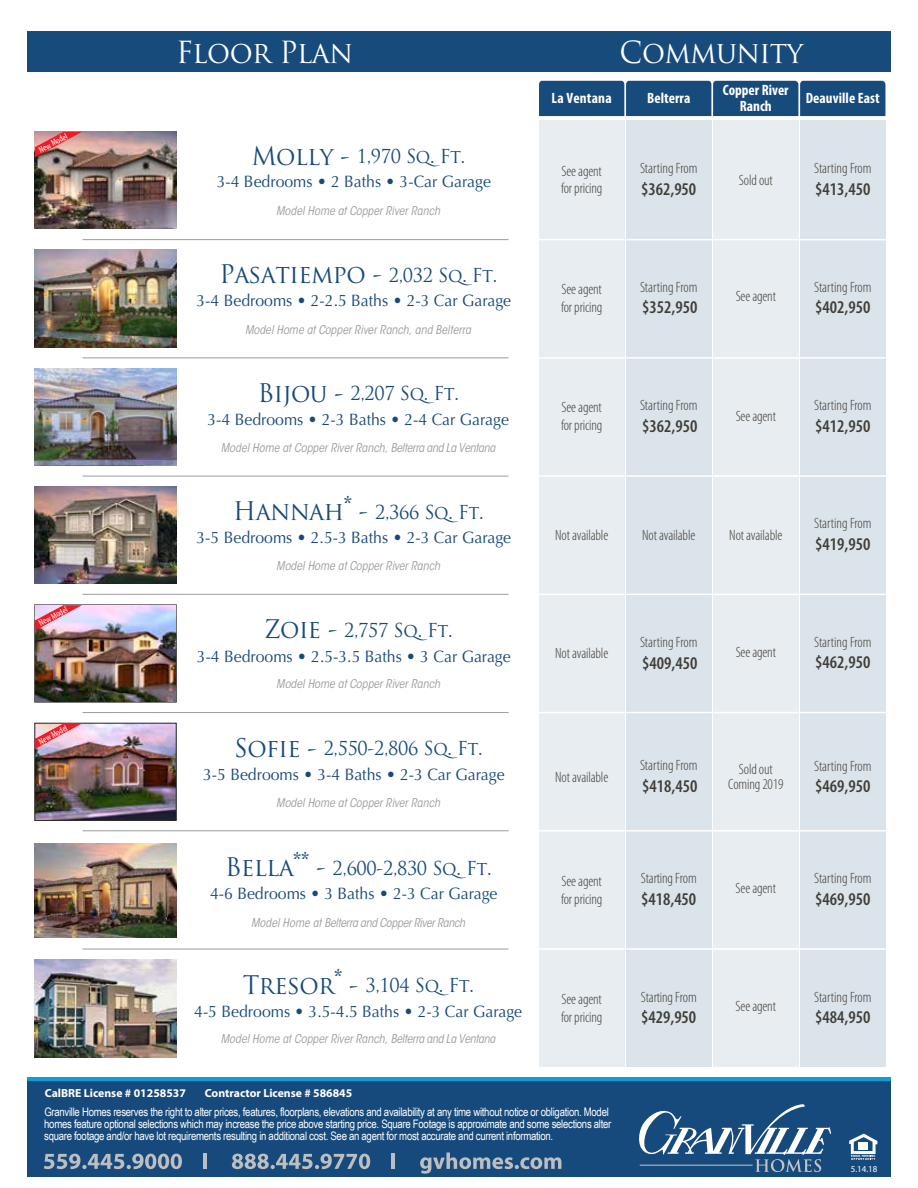
<style>
.page{position:relative;width:918px;height:1188px;background:#fff}
.page>*{position:absolute;margin:0;border:0;box-sizing:border-box;transform-origin:0 0}
.t1{font:29.7px "Trajan Pro";letter-spacing:-.02em;color:#fff;scale:.96 1}
.t2{font:25.05px "Trajan Pro";letter-spacing:-.02em;color:#174a7c;scale:.96 1}
.t3{font:18.75px "Trajan Pro";letter-spacing:-.02em;color:#174a7c;scale:.96 1}
.t4{font:600 condensed 18px "Myriad Pro";color:#403e37}
.t5{font:16.5px "Optima LT Std";color:#174a7c;scale:.96 1}
.t6{font:300 condensed 15px/18px "Myriad Pro";letter-spacing:-.01em;color:#403e37}
.t7{font:700 condensed 15px/16.5px "Myriad Pro";letter-spacing:.005em;color:#fff;text-align:center}
.t8{font:italic condensed 12px "ITC Avant Garde Std";color:#9d9c9c}
.t9{font:italic condensed 12px "ITC Avant Garde Std";letter-spacing:-.025em;color:#9d9c9c}
.t10{font:11.7px/11.7px "Arial Narrow";letter-spacing:-.025em;color:#fff}
.t11{font:700 11.7px "Myriad Pro";color:#fff}
.t12{font:condensed 9px "Myriad Pro";color:#fff}
.t13{font:9px "Myriad Pro";color:#fff}
.s1{font-size:25.05px}
.s2{font-size:18.75px}
</style>
<div class="page">
<div style="left:713px;top:121px;width:85px;height:946px;background:#e8edf2"></div>
<div style="left:539px;top:121px;width:85px;height:946px;background:#e8edf2"></div>
<div style="left:626px;top:121px;width:85px;height:946px;background:#dce4eb"></div>
<div style="left:800px;top:121px;width:85px;height:946px;background:#dce4eb"></div>
<hr style="left:82px;top:476px;width:427px;height:1px;background:#9d9c9c">
<hr style="left:82px;top:357px;width:427px;height:1px;background:#9d9c9c">
<hr style="left:538px;top:357px;width:350px;height:2px;background:#fff">
<hr style="left:82px;top:239px;width:427px;height:1px;background:#9d9c9c">
<hr style="left:538px;top:239px;width:350px;height:1px;background:#fff">
<hr style="left:82px;top:594px;width:427px;height:1px;background:#9d9c9c">
<hr style="left:538px;top:475px;width:350px;height:2px;background:#fff">
<hr style="left:82px;top:949px;width:427px;height:1px;background:#9d9c9c">
<hr style="left:538px;top:594px;width:350px;height:1px;background:#fff">
<hr style="left:538px;top:948px;width:350px;height:2px;background:#fff">
<hr style="left:82px;top:830px;width:427px;height:1px;background:#9d9c9c">
<hr style="left:538px;top:830px;width:350px;height:2px;background:#fff">
<hr style="left:82px;top:712px;width:427px;height:1px;background:#9d9c9c">
<hr style="left:538px;top:712px;width:350px;height:1px;background:#fff">
<div style="left:539px;top:81px;width:346px;height:35px;background:#174b7c"></div>
<img style="left:35px;top:250px;width:141px;height:97px">
<img style="left:35px;top:368px;width:141px;height:97px">
<img style="left:35px;top:844px;width:141px;height:93px">
<img style="left:35px;top:960px;width:141px;height:97px">
<img style="left:35px;top:132px;width:141px;height:97px">
<svg style="left:35px;top:132px;width:47px;height:25px"></svg>
<img style="left:35px;top:487px;width:141px;height:97px">
<img style="left:34px;top:723px;width:143px;height:98px">
<img style="left:34px;top:605px;width:143px;height:97px">
<div style="left:27px;top:31px;width:864px;height:41px;background:#174b7c"></div>
<div style="left:27px;top:1077px;width:864px;height:95px;background:#109dd5"></div>
<div style="left:27px;top:1081px;width:864px;height:96px;background:#174a7c"></div>
<svg style="left:44px;top:1154px;width:138px;height:15px"></svg>
<hr style="left:203px;top:1153px;width:3px;height:16px;background:#bdbec0">
<svg style="left:232px;top:1154px;width:138px;height:15px"></svg>
<hr style="left:391px;top:1153px;width:4px;height:16px;background:#bdbec0">
<svg style="left:420px;top:1153px;width:141px;height:21px"></svg>
<svg style="left:849px;top:1134px;width:28px;height:26px"></svg>
<svg style="left:639px;top:1104px;width:192px;height:68px"></svg>
<hr style="left:640px;top:1165px;width:113px;height:1px;background:#c6c4c3">
<h1 class="t1" style="left:176px;top:33px;width:185px">Floor Plan</h1>
<h1 class="t1" style="left:620px;top:33px;width:193px">Community</h1>
<p class="t12" style="left:37px;top:146px;width:33px;rotate:-28deg">New Model</p>
<p class="t3" style="left:252px;top:145px;width:224px"><span class="s1">Molly -</span> 1,970 Sq. Ft.</p>
<p class="t8" style="left:276px;top:204px;width:165px">Model Home at Copper River Ranch</p>
<p class="t5" style="left:217px;top:172px;width:287px">3-4 Bedrooms • 2 Baths • 3-Car Garage</p>
<h2 class="t2" style="left:219px;top:258px;width:291px">Pasatiempo - <span class="s2">2,032 Sq. Ft.</span></h2>
<p class="t8" style="left:245px;top:322px;width:227px">Model Home at Copper River Ranch, and Belterra</p>
<p class="t5" style="left:196px;top:291px;width:329px">3-4 Bedrooms • 2-2.5 Baths • 2-3 Car Garage</p>
<p class="t7" style="left:552px;top:89px;width:62px">La Ventana</p>
<p class="t7" style="left:647px;top:89px;width:45px">Belterra</p>
<p class="t7" style="left:723px;top:81px;width:67px">Copper River<br>Ranch</p>
<p class="t7" style="left:806px;top:89px;width:75px">Deauville East</p>
<p class="t6" style="left:561px;top:161px;width:43px">See agent for pricing</p>
<p class="t6" style="left:640px;top:159px;width:59px">Starting From</p>
<p class="t4" style="left:641px;top:178px;width:57px">$362,950</p>
<p class="t6" style="left:739px;top:171px;width:35px">Sold out</p>
<p class="t6" style="left:814px;top:159px;width:59px">Starting From</p>
<p class="t4" style="left:815px;top:178px;width:57px">$413,450</p>
<p class="t6" style="left:561px;top:280px;width:43px">See agent for pricing</p>
<p class="t6" style="left:640px;top:278px;width:59px">Starting From</p>
<p class="t4" style="left:642px;top:296px;width:57px">$352,950</p>
<p class="t6" style="left:736px;top:287px;width:42px">See agent</p>
<p class="t6" style="left:814px;top:278px;width:59px">Starting From</p>
<p class="t4" style="left:815px;top:296px;width:57px">$402,950</p>
<p class="t12" style="left:37px;top:619px;width:33px;rotate:-28deg">New Model</p>
<p class="t12" style="left:37px;top:737px;width:33px;rotate:-28deg">New Model</p>
<p class="t3" style="left:258px;top:382px;width:211px"><span class="s1">Bijou -</span> 2,207 Sq. Ft.</p>
<p class="t8" style="left:221px;top:440px;width:276px">Model Home at Copper River Ranch, Belterra and La Ventana</p>
<p class="t5" style="left:207px;top:410px;width:316px">3-4 Bedrooms • 2-3 Baths • 2-4 Car Garage</p>
<p class="t3" style="left:233px;top:500px;width:262px"><span class="s1">Hannah</span><sup>*</sup> <span class="s1">-</span> 2,366 Sq. Ft.</p>
<p class="t8" style="left:276px;top:559px;width:165px">Model Home at Copper River Ranch</p>
<p class="t5" style="left:196px;top:528px;width:329px">3-5 Bedrooms • 2.5-3 Baths • 2-3 Car Garage</p>
<p class="t3" style="left:264px;top:618px;width:198px"><span class="s1">Zoie -</span> 2,757 Sq. Ft.</p>
<p class="t8" style="left:276px;top:677px;width:165px">Model Home at Copper River Ranch</p>
<p class="t5" style="left:197px;top:647px;width:328px">3-4 Bedrooms • 2.5-3.5 Baths • 3 Car Garage</p>
<p class="t3" style="left:234px;top:736px;width:260px"><span class="s1">Sofie -</span> 2,550-2,806 Sq. Ft.</p>
<p class="t8" style="left:276px;top:795px;width:165px">Model Home at Copper River Ranch</p>
<p class="t5" style="left:203px;top:765px;width:316px">3-5 Bedrooms • 3-4 Baths • 2-3 Car Garage</p>
<p class="t3" style="left:225px;top:856px;width:279px"><span class="s1">Bella</span><sup>**</sup> <span class="s1">-</span> 2,600-2,830 Sq. Ft.</p>
<p class="t9" style="left:251px;top:915px;width:216px">Model Home at Belterra and Copper River Ranch</p>
<p class="t5" style="left:210px;top:884px;width:301px">4-6 Bedrooms • 3 Baths • 2-3 Car Garage</p>
<p class="t3" style="left:243px;top:973px;width:242px"><span class="s1">Tresor</span><sup>*</sup> <span class="s1">-</span> 3,104 Sq. Ft.</p>
<p class="t8" style="left:221px;top:1032px;width:276px">Model Home at Copper River Ranch, Belterra and La Ventana</p>
<p class="t5" style="left:194px;top:1001px;width:343px">4-5 Bedrooms • 3.5-4.5 Baths • 2-3 Car Garage</p>
<p class="t6" style="left:561px;top:398px;width:43px">See agent for pricing</p>
<p class="t6" style="left:640px;top:396px;width:59px">Starting From</p>
<p class="t4" style="left:642px;top:415px;width:57px">$362,950</p>
<p class="t6" style="left:736px;top:407px;width:42px">See agent</p>
<p class="t6" style="left:555px;top:525px;width:55px">Not available</p>
<p class="t6" style="left:642px;top:525px;width:55px">Not available</p>
<p class="t6" style="left:729px;top:525px;width:55px">Not available</p>
<p class="t6" style="left:555px;top:644px;width:55px">Not available</p>
<p class="t6" style="left:640px;top:633px;width:59px">Starting From</p>
<p class="t4" style="left:642px;top:652px;width:57px">$409,450</p>
<p class="t6" style="left:736px;top:643px;width:42px">See agent</p>
<p class="t6" style="left:555px;top:768px;width:55px">Not available</p>
<p class="t6" style="left:561px;top:872px;width:43px">See agent for pricing</p>
<p class="t6" style="left:640px;top:756px;width:59px">Starting From</p>
<p class="t4" style="left:642px;top:775px;width:57px">$418,450</p>
<p class="t6" style="left:728px;top:762px;width:57px;line-height:15px;text-align:center">Sold out<br>Coming 2019</p>
<p class="t6" style="left:641px;top:869px;width:57px">Starting From</p>
<p class="t4" style="left:641px;top:888px;width:57px">$418,450</p>
<p class="t6" style="left:736px;top:879px;width:42px">See agent</p>
<p class="t6" style="left:561px;top:990px;width:43px">See agent for pricing</p>
<p class="t6" style="left:641px;top:988px;width:57px">Starting From</p>
<p class="t4" style="left:641px;top:1006px;width:57px">$429,950</p>
<p class="t6" style="left:736px;top:997px;width:42px">See agent</p>
<p class="t11" style="left:45px;top:1086px;width:142px">CalBRE License # 01258537</p>
<p class="t11" style="left:205px;top:1086px;width:149px">Contractor License # 586845</p>
<p class="t10" style="left:44px;top:1106px;width:569px">Granville Homes reserves the right to alter prices, features, floorplans, elevations and availability at any time without notice or obligation. Model homes feature optional selections which may increase the price above starting price. Square Footage is approximate and some selections alter square footage and/or have lot requirements resulting in additional cost. See an agent for most accurate and current information.</p>
<p class="t6" style="left:814px;top:396px;width:59px">Starting From</p>
<p class="t4" style="left:815px;top:415px;width:57px">$412,950</p>
<p class="t6" style="left:814px;top:514px;width:59px">Starting From</p>
<p class="t4" style="left:815px;top:533px;width:57px">$419,950</p>
<p class="t6" style="left:814px;top:633px;width:59px">Starting From</p>
<p class="t4" style="left:815px;top:651px;width:57px">$462,950</p>
<p class="t6" style="left:814px;top:757px;width:59px">Starting From</p>
<p class="t4" style="left:815px;top:775px;width:57px">$469,950</p>
<p class="t6" style="left:814px;top:869px;width:59px">Starting From</p>
<p class="t4" style="left:815px;top:888px;width:57px">$469,950</p>
<p class="t6" style="left:814px;top:988px;width:59px">Starting From</p>
<p class="t4" style="left:815px;top:1006px;width:57px">$484,950</p>
<p class="t13" style="left:851px;top:1163px;width:28px">5.14.18</p>
</div>
